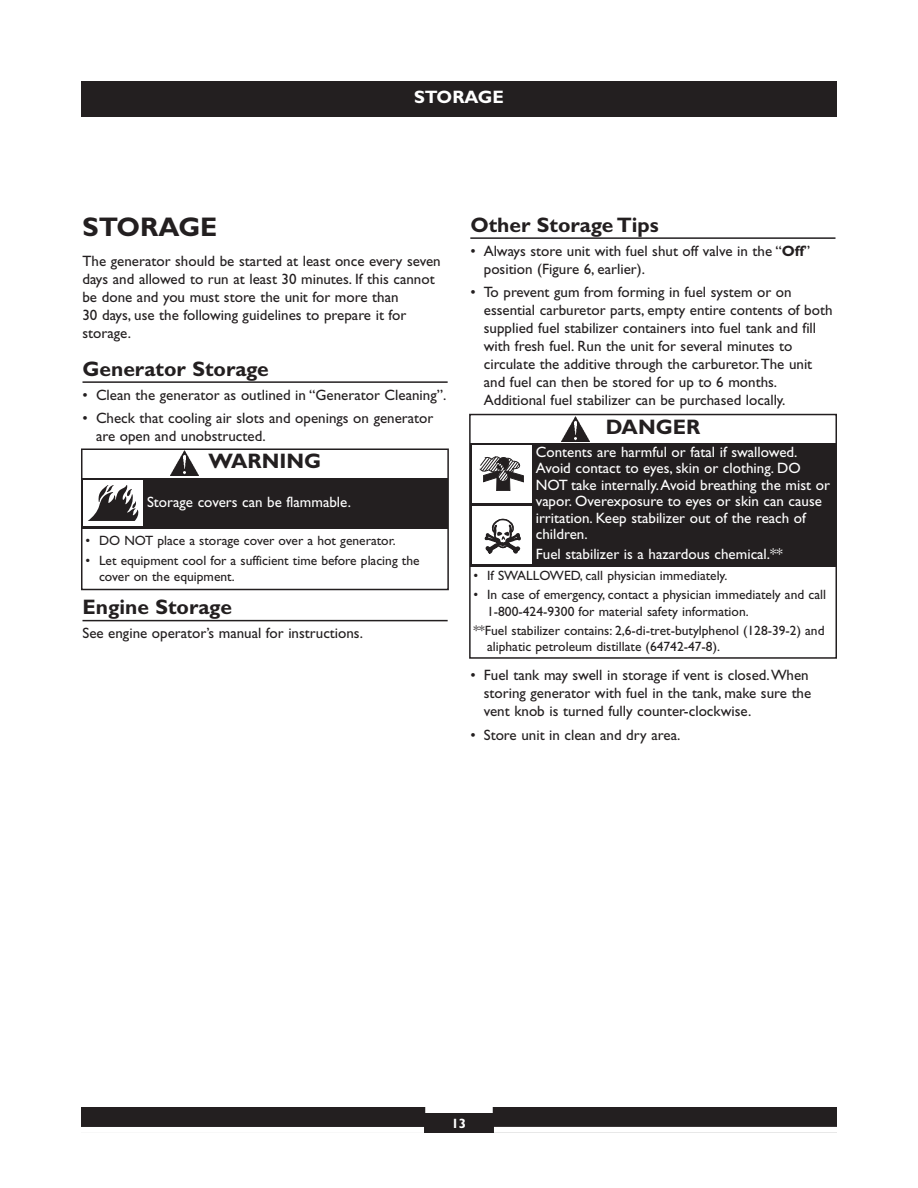
<style>
.page{position:relative;width:918px;height:1188px;background:#fff}
.page>*{position:absolute;margin:0;border:0;box-sizing:border-box;transform-origin:0 0}
.t1{font:700 27px "Gill Sans";color:#231f20}
.t2{font:700 21px "Gill Sans";color:#231f20}
.t3{font:700 18px "Gill Sans";color:#fff}
.t4{font:15px/18px "Gill Sans";color:#231f20}
.t5{font:15px/16.5px "Gill Sans";color:#fff}
.t6{font:13.5px/16.2px "Gill Sans";color:#231f20}
.t7{font:700 13.5px "Gill Sans";color:#fff}
.s1{font-weight:700}
</style>
<div class="page">
<div style="left:81px;top:81px;width:756px;height:36px;background:#231f20"></div>
<div style="left:81px;top:1107px;width:756px;height:26px;background:#231f20"></div>
<div style="left:425px;top:1107px;width:68px;height:6px;background:#fff"></div>
<div style="left:494px;top:1127px;width:343px;height:6px;background:#fff"></div>
<div style="left:81px;top:1127px;width:343px;height:6px;background:#fff"></div>
<hr style="left:82px;top:381px;width:366px;height:2px;background:#231f20">
<hr style="left:82px;top:620px;width:366px;height:1px;background:#231f20">
<hr style="left:470px;top:237px;width:366px;height:2px;background:#231f20">
<div style="left:81px;top:449px;width:368px;height:141px;border:2px solid #231f20"></div>
<div style="left:83px;top:478px;width:365px;height:51px;background:#231f20"></div>
<img style="left:170px;top:451px;width:28px;height:24px">
<div style="left:83px;top:480px;width:60px;height:46px;background:#fff"></div>
<svg style="left:88px;top:485px;width:50px;height:36px"></svg>
<div style="left:469px;top:414px;width:368px;height:245px;border:2px solid #231f20"></div>
<div style="left:470px;top:443px;width:366px;height:123px;background:#231f20"></div>
<img style="left:562px;top:417px;width:28px;height:24px">
<div style="left:472px;top:445px;width:59px;height:58px;background:#fff"></div>
<svg style="left:479px;top:456px;width:45px;height:35px"></svg>
<div style="left:472px;top:506px;width:59px;height:58px;background:#fff"></div>
<svg style="left:484px;top:518px;width:37px;height:36px"></svg>
<p class="t3" style="left:414px;top:91px;width:91px">STORAGE</p>
<h1 class="t1" style="left:82px;top:217px;width:136px">STORAGE</h1>
<p class="t4" style="left:82px;top:253px;width:360px">The generator should be started at least once every seven days and allowed to run at least 30 minutes. If this cannot be done and you must store the unit for more than<br>30 days, use the following guidelines to prepare it for storage.</p>
<h2 class="t2" style="left:82px;top:361px;width:188px">Generator Storage</h2>
<p class="t4" style="left:82px;top:387px;width:365px">• Clean the generator as outlined in “Generator Cleaning”.</p>
<p class="t4" style="left:96px;top:411px;width:339px;text-indent:-14px">• Check that cooling air slots and openings on generator are open and unobstructed.</p>
<h2 class="t2" style="left:208px;top:453px;width:114px">WARNING</h2>
<p class="t5" style="left:147px;top:495px;width:205px">Storage covers can be flammable.</p>
<p class="t6" style="left:86px;top:534px;width:312px">• DO NOT place a storage cover over a hot generator.</p>
<p class="t6" style="left:99px;top:554px;width:322px;text-indent:-14px">• Let equipment cool for a sufficient time before placing the cover on the equipment.</p>
<h2 class="t2" style="left:82px;top:600px;width:151px">Engine Storage</h2>
<p class="t4" style="left:82px;top:626px;width:282px">See engine operator’s manual for instructions.</p>
<h2 class="t2" style="left:470px;top:217px;width:190px">Other Storage Tips</h2>
<p class="t4" style="left:484px;top:243px;width:328px;text-indent:-13px">• Always store unit with fuel shut off valve in the “<span class="s1">Off</span>” position (Figure 6, earlier).</p>
<p class="t4" style="left:484px;top:285px;width:350px;text-indent:-14px">• To prevent gum from forming in fuel system or on essential carburetor parts, empty entire contents of both supplied fuel stabilizer containers into fuel tank and fill with fresh fuel. Run the unit for several minutes to circulate the additive through the carburetor.The unit and fuel can then be stored for up to 6 months.<br>Additional fuel stabilizer can be purchased locally.</p>
<h2 class="t2" style="left:606px;top:419px;width:96px">DANGER</h2>
<p class="t5" style="left:536px;top:445px;width:296px">Contents are harmful or fatal if swallowed.<br>Avoid contact to eyes, skin or clothing. DO NOT take internally.Avoid breathing the mist or vapor. Overexposure to eyes or skin can cause irritation. Keep stabilizer out of the reach of children.</p>
<p class="t5" style="left:536px;top:547px;width:248px">Fuel stabilizer is a hazardous chemical.**</p>
<p class="t6" style="left:474px;top:569px;width:255px">• If SWALLOWED, call physician immediately.</p>
<p class="t6" style="left:487px;top:588px;width:340px;text-indent:-14px">• In case of emergency, contact a physician immediately and call<br>1-800-424-9300 for material safety information.</p>
<p class="t6" style="left:487px;top:624px;width:339px;text-indent:-14px">**Fuel stabilizer contains: 2,6-di-tret-butylphenol (128-39-2) and aliphatic petroleum distillate (64742-47-8).</p>
<p class="t4" style="left:484px;top:668px;width:329px;text-indent:-14px">• Fuel tank may swell in storage if vent is closed.When storing generator with fuel in the tank, make sure the vent knob is turned fully counter-clockwise.</p>
<p class="t4" style="left:470px;top:727px;width:212px">• Store unit in clean and dry area.</p>
<p class="t7" style="left:452px;top:1119px;width:16px">13</p>
</div>
